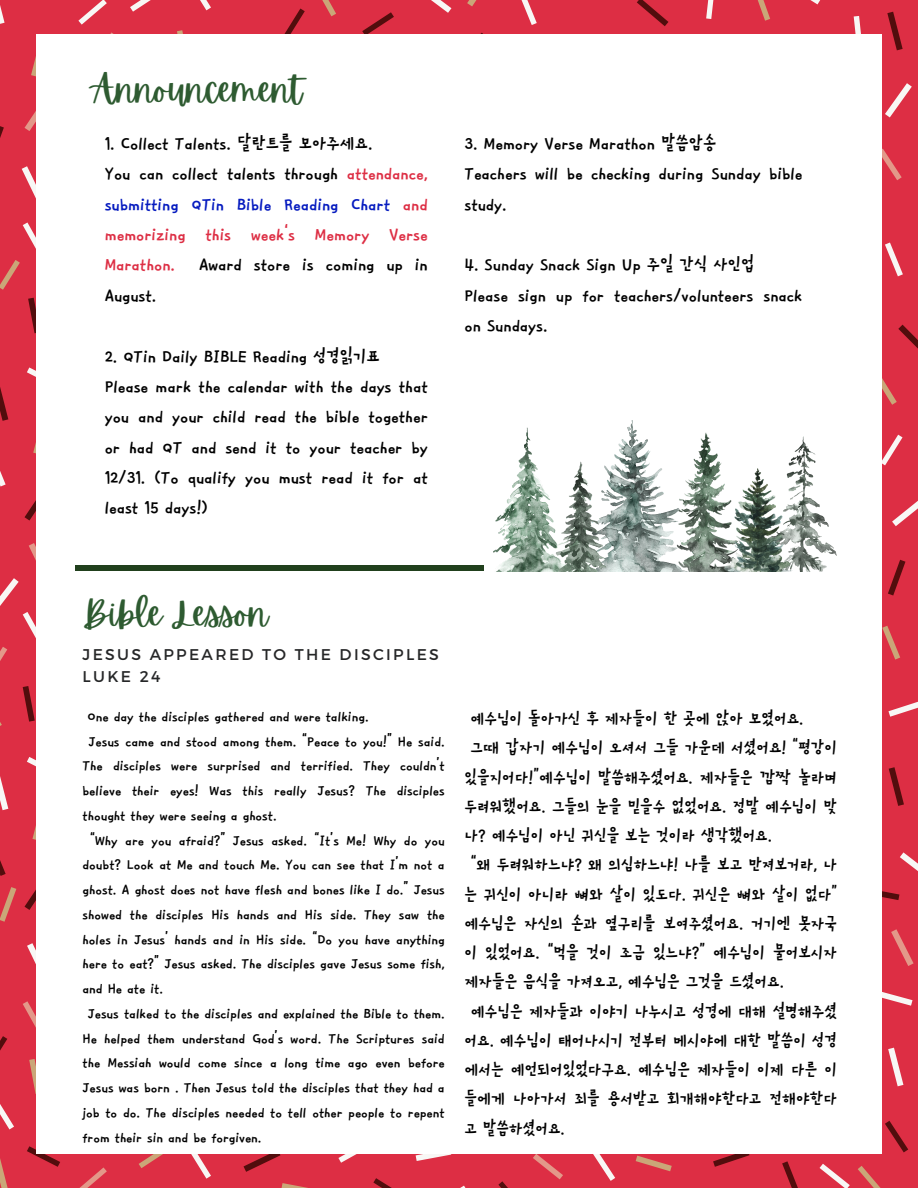
<style>
.page{position:relative;width:918px;height:1188px;background:#dd2e44}
.page>*{position:absolute;margin:0;border:0;box-sizing:border-box;transform-origin:0 0}
.t1{font:35.55px "Apricots";color:#2e5b31}
.t2{font:22.2px/30.3px "TT Cheotsarang R";color:#000;text-align:justify}
.t3{font:21px/29.2px "TT Cheotsarang R";color:#000;text-align:justify}
.t4{font:18px/24.8px "TT Cheotsarang R";color:#000;text-align:justify}
.t5{font:15.6px "Montserrat";letter-spacing:.15em;color:#262728}
.s1{color:#dd2e44}
.s2{color:#061bbf}
</style>
<div class="page">
<svg style="left:28px;top:298px;width:9px;height:35px"></svg>
<svg style="left:0;top:126px;width:4px;height:12px"></svg>
<svg style="left:0;top:387px;width:8px;height:34px"></svg>
<svg style="left:23px;top:686px;width:12px;height:36px"></svg>
<svg style="left:25px;top:486px;width:12px;height:35px"></svg>
<svg style="left:889px;top:767px;width:15px;height:39px"></svg>
<svg style="left:888px;top:560px;width:17px;height:36px"></svg>
<svg style="left:898px;top:325px;width:20px;height:24px"></svg>
<svg style="left:498px;top:1181px;width:10px;height:7px"></svg>
<svg style="left:782px;top:1161px;width:16px;height:27px"></svg>
<svg style="left:713px;top:1154px;width:37px;height:13px"></svg>
<svg style="left:0;top:1036px;width:7px;height:15px"></svg>
<svg style="left:25px;top:875px;width:12px;height:35px"></svg>
<svg style="left:0;top:860px;width:6px;height:16px"></svg>
<svg style="left:244px;top:1154px;width:36px;height:18px"></svg>
<svg style="left:373px;top:1178px;width:19px;height:10px"></svg>
<svg style="left:885px;top:1121px;width:23px;height:31px"></svg>
<svg style="left:27px;top:1146px;width:33px;height:21px"></svg>
<svg style="left:362px;top:12px;width:32px;height:22px"></svg>
<svg style="left:284px;top:9px;width:21px;height:25px"></svg>
<svg style="left:887px;top:12px;width:16px;height:38px"></svg>
<svg style="left:881px;top:888px;width:18px;height:12px"></svg>
<svg style="left:637px;top:0;width:31px;height:26px"></svg>
<svg style="left:31px;top:39px;width:6px;height:38px"></svg>
<svg style="left:177px;top:30px;width:6px;height:4px"></svg>
<svg style="left:33px;top:415px;width:4px;height:39px"></svg>
<svg style="left:882px;top:626px;width:18px;height:34px"></svg>
<svg style="left:636px;top:1156px;width:36px;height:15px"></svg>
<svg style="left:32px;top:802px;width:5px;height:38px"></svg>
<svg style="left:29px;top:1059px;width:8px;height:35px"></svg>
<svg style="left:0;top:887px;width:16px;height:35px"></svg>
<svg style="left:281px;top:1183px;width:27px;height:5px"></svg>
<svg style="left:0;top:1158px;width:8px;height:30px"></svg>
<svg style="left:858px;top:1166px;width:23px;height:22px"></svg>
<svg style="left:139px;top:1154px;width:24px;height:14px"></svg>
<svg style="left:322px;top:0;width:14px;height:16px"></svg>
<svg style="left:467px;top:0;width:10px;height:6px"></svg>
<svg style="left:757px;top:0;width:13px;height:21px"></svg>
<svg style="left:25px;top:96px;width:12px;height:35px"></svg>
<svg style="left:23px;top:1001px;width:14px;height:33px"></svg>
<svg style="left:533px;top:1154px;width:30px;height:25px"></svg>
<svg style="left:79px;top:1167px;width:28px;height:21px"></svg>
<svg style="left:881px;top:149px;width:21px;height:31px"></svg>
<svg style="left:891px;top:929px;width:23px;height:37px"></svg>
<svg style="left:0;top:5px;width:5px;height:19px"></svg>
<svg style="left:22px;top:166px;width:15px;height:37px"></svg>
<svg style="left:0;top:223px;width:37px;height:67px"></svg>
<svg style="left:78px;top:0;width:29px;height:25px"></svg>
<svg style="left:130px;top:0;width:21px;height:12px"></svg>
<svg style="left:200px;top:0;width:11px;height:10px"></svg>
<svg style="left:0;top:543px;width:37px;height:134px"></svg>
<svg style="left:27px;top:367px;width:10px;height:21px"></svg>
<svg style="left:0;top:471px;width:6px;height:16px"></svg>
<svg style="left:881px;top:372px;width:22px;height:93px"></svg>
<svg style="left:892px;top:501px;width:26px;height:25px"></svg>
<svg style="left:885px;top:243px;width:18px;height:33px"></svg>
<svg style="left:0;top:776px;width:8px;height:34px"></svg>
<svg style="left:27px;top:943px;width:10px;height:37px"></svg>
<svg style="left:0;top:1104px;width:14px;height:25px"></svg>
<svg style="left:27px;top:757px;width:10px;height:20px"></svg>
<svg style="left:338px;top:1154px;width:19px;height:9px"></svg>
<svg style="left:593px;top:1154px;width:22px;height:27px"></svg>
<svg style="left:888px;top:1048px;width:15px;height:38px"></svg>
<svg style="left:820px;top:1164px;width:30px;height:24px"></svg>
<svg style="left:416px;top:1154px;width:35px;height:7px"></svg>
<svg style="left:191px;top:1154px;width:20px;height:25px"></svg>
<svg style="left:885px;top:83px;width:27px;height:34px"></svg>
<svg style="left:810px;top:0;width:10px;height:4px"></svg>
<svg style="left:521px;top:0;width:16px;height:25px"></svg>
<svg style="left:431px;top:0;width:20px;height:13px"></svg>
<svg style="left:854px;top:16px;width:7px;height:18px"></svg>
<svg style="left:881px;top:991px;width:32px;height:15px"></svg>
<svg style="left:888px;top:701px;width:30px;height:16px"></svg>
<svg style="left:900px;top:852px;width:18px;height:19px"></svg>
<svg style="left:706px;top:0;width:8px;height:19px"></svg>
<div style="left:37px;top:34px;width:844px;height:1120px;background:#fff"></div>
<div style="left:76px;top:565px;width:360px;height:6px;background:#21401d"></div>
<div style="left:123px;top:565px;width:360px;height:6px;background:#21401d"></div>
<img style="left:494px;top:420px;width:343px;height:151px">
<p class="t1" style="left:92px;top:69px;width:212px">Announcement</p>
<p class="t2" style="left:105px;top:127px;width:269px">1. Collect Talents. 달란트를 모아주세요.</p>
<p class="t2" style="left:105px;top:158px;width:325px">You can collect talents through <span class="s1">attendance, </span><span class="s2">submitting QTin Bible Reading Chart</span> <span class="s1">and memorizing this week's Memory Verse Marathon.</span> Award store is coming up in August.</p>
<p class="t2" style="left:105px;top:340px;width:277px">2. QTin Daily BIBLE Reading 성경읽기표</p>
<p class="t2" style="left:105px;top:370px;width:325px">Please mark the calendar with the days that you and your child read the bible together or had QT and send it to your teacher by 12/31. (To qualify you must read it for at least 15 days!)</p>
<p class="t2" style="left:464px;top:127px;width:254px">3. Memory Verse Marathon 말씀암송</p>
<p class="t2" style="left:464px;top:158px;width:339px">Teachers will be checking during Sunday bible study.</p>
<p class="t2" style="left:464px;top:249px;width:292px">4. Sunday Snack Sign Up 주일 간식 사인업</p>
<p class="t2" style="left:464px;top:279px;width:339px">Please sign up for teachers/volunteers snack on Sundays.</p>
<p class="t1" style="left:83px;top:593px;width:187px">Bible Lesson</p>
<p class="t5" style="left:83px;top:644px;width:358px">JESUS APPEARED TO THE DISCIPLES</p>
<p class="t5" style="left:83px;top:666px;width:79px">LUKE 24</p>
<p class="t4" style="left:88px;top:703px;width:282px">One day the disciples gathered and were talking.</p>
<p class="t4" style="left:83px;top:728px;width:364px;text-indent:6px">Jesus came and stood among them. “Peace to you!” He said.<br>The disciples were surprised and terrified. They couldn’t believe their eyes! Was this really Jesus? The disciples thought they were seeing a ghost.</p>
<p class="t4" style="left:83px;top:827px;width:364px;text-indent:8px">“Why are you afraid?” Jesus asked. “It’s Me! Why do you doubt? Look at Me and touch Me. You can see that I’m not a ghost. A ghost does not have flesh and bones like I do.” Jesus showed the disciples His hands and His side. They saw the holes in Jesus’ hands and in His side. “Do you have anything here to eat?” Jesus asked. The disciples gave Jesus some fish, and He ate it.</p>
<p class="t4" style="left:83px;top:1000px;width:364px">Jesus talked to the disciples and explained the Bible to them.<br>He helped them understand God’s word. The Scriptures said the Messiah would come since a long time ago even before Jesus was born . Then Jesus told the disciples that they had a job to do. The disciples needed to tell other people to repent from their sin and be forgiven.</p>
<p class="t3" style="left:470px;top:703px;width:335px">예수님이 돌아가신 후 제자들이 한 곳에 앉아 모였어요.</p>
<p class="t3" style="left:464px;top:732px;width:374px">그때 갑자기 예수님이 오셔서 그들 가운데 서셨어요! “평강이 있을지어다!”예수님이 말씀해주셨어요. 제자들은 깜짝 놀라며 두려워했어요. 그들의 눈을 믿을수 없었어요. 정말 예수님이 맞 나? 예수님이 아닌 귀신을 보는 것이라 생각했어요.</p>
<p class="t3" style="left:464px;top:849px;width:374px">“왜 두려워하느냐? 왜 의심하느냐! 나를 보고 만져보거라, 나 는 귀신이 아니라 뼈와 살이 있도다. 귀신은 뼈와 살이 없다” 예수님은 자신의 손과 옆구리를 보여주셨어요. 거기엔 못자국 이 있었어요. “먹을 것이 조금 있느냐?” 예수님이 물어보시자 제자들은 음식을 가져오고, 예수님은 그것을 드셨어요.</p>
<p class="t3" style="left:464px;top:996px;width:374px;text-indent:6px">예수님은 제자들과 이야기 나누시고 성경에 대해 설명해주셨 어요. 예수님이 태어나시기 전부터 메시야에 대한 말씀이 성경 에서는 예언되어있었다구요. 예수님은 제자들이 이제 다른 이 들에게 나아가서 죄를 용서받고 회개해야한다고 전해야한다 고 말씀하셨어요.</p>
</div>
